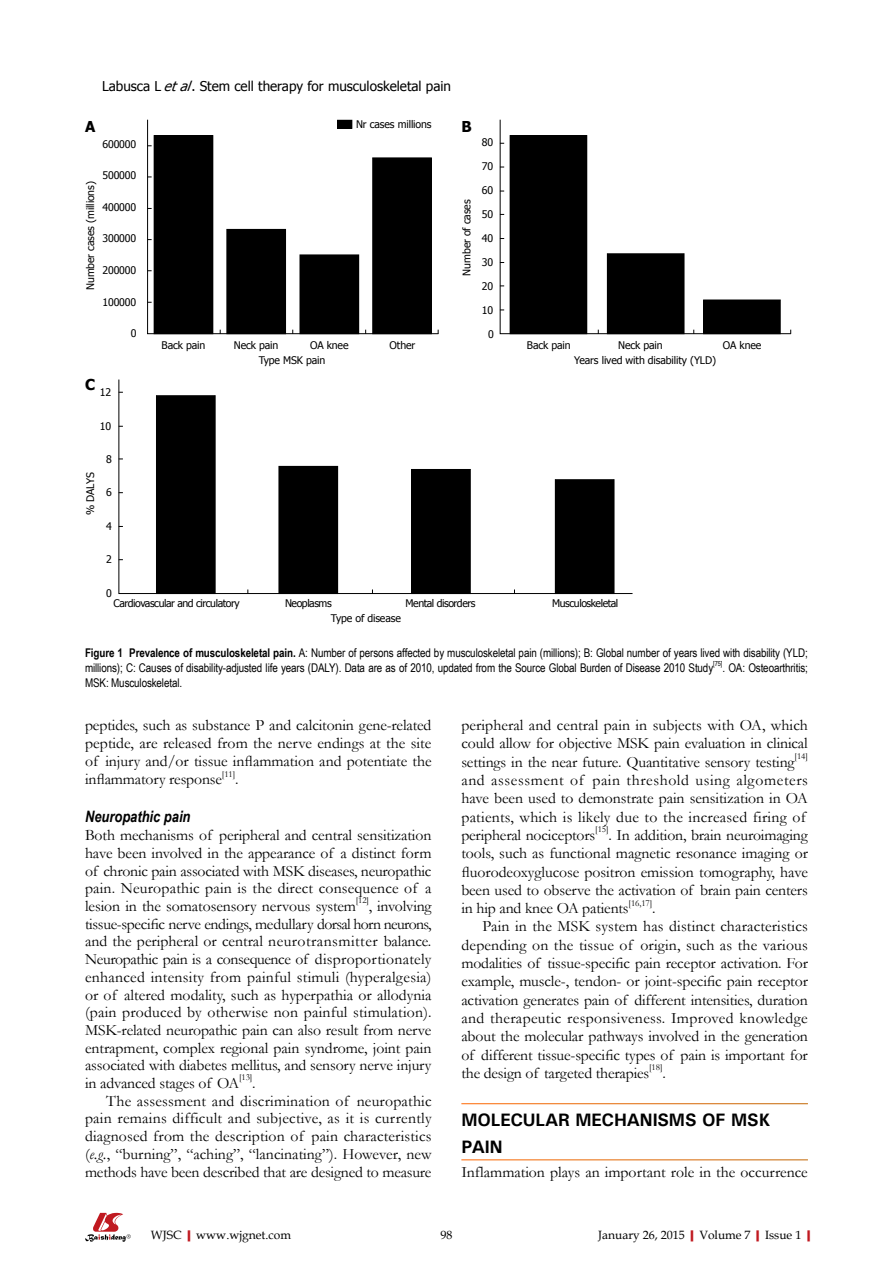
<style>
.page{position:relative;width:893px;height:1263px;background:#fff}
.page>*{position:absolute;margin:0;border:0;box-sizing:border-box;transform-origin:0 0}
.t1{font:700 18px/27px "Univers";letter-spacing:-.01em;color:#000}
.t2{font:15.75px/17.7px "Garamond";letter-spacing:-.005em;color:#000;text-align:justify}
.t3{font:15.75px/18.3px "Garamond";letter-spacing:.015em;color:#000}
.t4{font:15.75px "Garamond";letter-spacing:.02em;color:#000}
.t5{font:italic 700 15.75px "Arial Narrow";color:#000}
.t6{font:700 15px "Tahoma";color:#000}
.t7{font:13.5px "Tahoma";color:#000}
.t8{font:12px/15px "Arial Narrow";letter-spacing:-.01em;color:#000}
.t9{font:12px "Book Antiqua";color:#000}
.t10{font:10.5px "Tahoma";letter-spacing:-.01em;color:#000}
.t11{font:10.5px "Tahoma";letter-spacing:-.04em;color:#000}
.t12{font:9.15px "Garamond";letter-spacing:-.01em;color:#000}
.t13{font:7.05px "Arial Narrow";color:#000}
.s1{font-style:italic}
.s2{font-weight:700}
.s3{font-weight:700;color:#c01920}
</style>
<div class="page">
<svg style="left:85px;top:1213px;width:46px;height:29px"></svg>
<svg style="left:147px;top:119px;width:292px;height:215px"></svg>
<div style="left:154px;top:136px;width:59px;height:198px;background:#000"></div>
<div style="left:227px;top:229px;width:59px;height:105px;background:#000"></div>
<div style="left:300px;top:255px;width:59px;height:79px;background:#000"></div>
<div style="left:373px;top:158px;width:58px;height:176px;background:#000"></div>
<div style="left:372px;top:158px;width:60px;height:176px;border:1px solid #000"></div>
<svg style="left:500px;top:119px;width:291px;height:215px"></svg>
<svg style="left:118px;top:379px;width:515px;height:215px"></svg>
<div style="left:156px;top:396px;width:59px;height:197px;background:#000"></div>
<div style="left:156px;top:395px;width:59px;height:199px;border:1px solid #000"></div>
<div style="left:279px;top:466px;width:59px;height:127px;background:#000"></div>
<div style="left:412px;top:469px;width:58px;height:124px;background:#000"></div>
<div style="left:411px;top:469px;width:59px;height:125px;border:1px solid #000"></div>
<div style="left:555px;top:480px;width:59px;height:113px;background:#000"></div>
<div style="left:555px;top:479px;width:59px;height:115px;border:1px solid #000"></div>
<div style="left:338px;top:120px;width:14px;height:8px;background:#000"></div>
<div style="left:337px;top:120px;width:15px;height:9px;border:1px solid #000"></div>
<p class="t7" style="left:102px;top:77px;width:350px">Labusca L <span class="s1">etal</span>. Stem cell therapy for musculoskeletal pain</p>
<p class="t10" style="left:356px;top:117px;width:77px">Nr cases millions</p>
<p class="t6" style="left:85px;top:116px;width:12px">A</p>
<p class="t6" style="left:461px;top:116px;width:12px">B</p>
<p class="t10" style="left:102px;top:137px;width:35px">600000</p>
<p class="t10" style="left:102px;top:169px;width:35px">500000</p>
<p class="t10" style="left:102px;top:200px;width:35px">400000</p>
<p class="t10" style="left:102px;top:232px;width:35px">300000</p>
<p class="t10" style="left:102px;top:263px;width:35px">200000</p>
<p class="t10" style="left:102px;top:295px;width:35px">100000</p>
<p class="t10" style="left:131px;top:326px;width:7px">0</p>
<p class="t10" style="left:83px;top:290px;width:110px;rotate:-90deg">Number cases (millions)</p>
<p class="t6" style="left:85px;top:374px;width:12px">C</p>
<p class="t10" style="left:100px;top:385px;width:13px">12</p>
<p class="t10" style="left:100px;top:419px;width:13px">10</p>
<p class="t10" style="left:106px;top:452px;width:7px">8</p>
<p class="t10" style="left:106px;top:485px;width:7px">6</p>
<p class="t10" style="left:106px;top:519px;width:7px">4</p>
<p class="t10" style="left:106px;top:552px;width:7px">2</p>
<p class="t10" style="left:106px;top:586px;width:7px">0</p>
<p class="t10" style="left:83px;top:515px;width:44px;rotate:-90deg">% DALYS</p>
<p class="t10" style="left:162px;top:338px;width:45px">Back pain</p>
<p class="t10" style="left:234px;top:338px;width:46px">Neck pain</p>
<p class="t10" style="left:310px;top:338px;width:40px">OA knee</p>
<p class="t10" style="left:390px;top:338px;width:27px">Other</p>
<p class="t10" style="left:259px;top:353px;width:68px">Type MSK pain</p>
<p class="t10" style="left:460px;top:276px;width:78px;rotate:-90deg">Number of cases</p>
<p class="t10" style="left:482px;top:135px;width:13px">80</p>
<p class="t10" style="left:482px;top:159px;width:13px">70</p>
<p class="t10" style="left:482px;top:183px;width:13px">60</p>
<p class="t10" style="left:482px;top:207px;width:13px">50</p>
<p class="t10" style="left:482px;top:231px;width:13px">40</p>
<p class="t10" style="left:482px;top:255px;width:13px">30</p>
<p class="t10" style="left:482px;top:279px;width:13px">20</p>
<p class="t10" style="left:482px;top:303px;width:13px">10</p>
<p class="t10" style="left:488px;top:327px;width:7px">0</p>
<p class="t10" style="left:527px;top:338px;width:45px">Back pain</p>
<p class="t10" style="left:618px;top:338px;width:46px">Neck pain</p>
<p class="t10" style="left:723px;top:338px;width:40px">OA knee</p>
<p class="t10" style="left:574px;top:353px;width:143px">Years lived with disability (YLD)</p>
<p class="t11" style="left:114px;top:596px;width:128px">Cardiovascular and circulatory</p>
<p class="t11" style="left:285px;top:596px;width:48px">Neoplasms</p>
<p class="t11" style="left:406px;top:596px;width:71px">Mental disorders</p>
<p class="t11" style="left:552px;top:596px;width:68px">Musculoskeletal</p>
<p class="t10" style="left:331px;top:611px;width:71px">Type of disease</p>
<p class="t8" style="left:85px;top:644px;width:724px"><span class="s2">Figure 1 Prevalence of musculoskeletal pain.</span> A: Number of persons affected by musculoskeletal pain (millions); B: Global number of years lived with disability (YLD; millions); C: Causes of disability-adjusted life years (DALY). Data are as of 2010, updated from the Source Global Burden of Disease 2010 Study</p>
<p class="t13" style="left:713px;top:658px;width:11px">[75]</p>
<p class="t8" style="left:722px;top:659px;width:87px">. OA: Osteoarthritis;</p>
<p class="t8" style="left:85px;top:674px;width:99px">MSK: Musculoskeletal.</p>
<p class="t2" style="left:85px;top:716px;width:348px">peptides, such as substance P and calcitonin gene-related peptide, are released from the nerve endings at the site of injury and/or tissue inflammation and potentiate the inflammatory response</p>
<p class="t12" style="left:222px;top:767px;width:15px">[11]</p>
<p class="t2" style="left:235px;top:770px;width:5px">.</p>
<p class="t5" style="left:85px;top:804px;width:107px">Neuropathic pain</p>
<p class="t2" style="left:85px;top:825px;width:348px">Both mechanisms of peripheral and central sensitization have been involved in the appearance of a distinct form of chronic pain associated with MSK diseases, neuropathic pain. Neuropathic pain is the direct consequence of a lesion in the somatosensory nervous system</p>
<p class="t12" style="left:356px;top:894px;width:15px">[12]</p>
<p class="t2" style="left:85px;top:897px;width:348px;text-indent:284px">, involving tissue-specific nerve endings, medullary dorsal horn neurons, and the peripheral or central neurotransmitter balance.<br>Neuropathic pain is a consequence of disproportionately enhanced intensity from painful stimuli (hyperalgesia) or of altered modality, such as hyperpathia or allodynia (pain produced by otherwise non painful stimulation).<br>MSK-related neuropathic pain can also result from nerve entrapment, complex regional pain syndrome, joint pain associated with diabetes mellitus, and sensory nerve injury in advanced stages of OA</p>
<p class="t12" style="left:239px;top:1071px;width:15px">[13]</p>
<p class="t2" style="left:252px;top:1074px;width:5px">.</p>
<p class="t3" style="left:106px;top:1091px;width:327px">The assessment and discrimination of neuropathic</p>
<p class="t3" style="left:85px;top:1109px;width:348px">pain remains difficult and subjective, as it is currently</p>
<p class="t2" style="left:85px;top:1127px;width:348px">diagnosed from the description of pain characteristics</p>
<p class="t2" style="left:85px;top:1144px;width:348px">(<span class="s1">e.g.</span>, “burning”, “aching”, “lancinating”). However, new</p>
<p class="t2" style="left:85px;top:1162px;width:348px">methods have been described that are designed to measure</p>
<p class="t2" style="left:461px;top:715px;width:348px;line-height:18.3px">peripheral and central pain in subjects with OA, which could allow for objective MSK pain evaluation in clinical settings in the near future. Quantitative sensory testing</p>
<p class="t12" style="left:795px;top:750px;width:15px">[14]</p>
<p class="t3" style="left:461px;top:770px;width:348px">and assessment of pain threshold using algometers have been used to demonstrate pain sensitization in OA patients, which is likely due to the increased firing of peripheral nociceptors</p>
<p class="t12" style="left:595px;top:823px;width:15px">[15]</p>
<p class="t2" style="left:461px;top:825px;width:348px;line-height:18.3px;text-indent:147px">. In addition, brain neuroimaging tools, such as functional magnetic resonance imaging or fluorodeoxyglucose positron emission tomography, have been used to observe the activation of brain pain centers in hip and knee OA patients</p>
<p class="t12" style="left:629px;top:896px;width:25px">[16,17]</p>
<p class="t2" style="left:652px;top:899px;width:5px">.</p>
<p class="t2" style="left:483px;top:917px;width:327px">Pain in the MSK system has distinct characteristics</p>
<p class="t2" style="left:461px;top:935px;width:348px">depending on the tissue of origin, such as the various</p>
<p class="t2" style="left:461px;top:954px;width:348px">modalities of tissue-specific pain receptor activation. For</p>
<p class="t2" style="left:461px;top:972px;width:348px">example, muscle-, tendon- or joint-specific pain receptor</p>
<p class="t2" style="left:461px;top:990px;width:348px">activation generates pain of different intensities, duration</p>
<p class="t4" style="left:461px;top:1007px;width:348px">and therapeutic responsiveness. Improved knowledge</p>
<p class="t2" style="left:461px;top:1027px;width:348px">about the molecular pathways involved in the generation</p>
<p class="t2" style="left:461px;top:1045px;width:348px">of different tissue-specific types of pain is important for</p>
<p class="t2" style="left:461px;top:1063px;width:189px">the design of targeted therapies</p>
<p class="t12" style="left:649px;top:1061px;width:15px">[18]</p>
<p class="t2" style="left:662px;top:1063px;width:5px">.</p>
<p class="t1" style="left:461px;top:1105px;width:311px">MOLECULAR MECHANISMS OF MSK<br>PAIN</p>
<p class="t2" style="left:461px;top:1163px;width:348px">Inflammation plays an important role in the occurrence</p>
<p class="t9" style="left:151px;top:1226px;width:141px">WJSC<span class="s3">|</span>www.wjgnet.com</p>
<p class="t9" style="left:440px;top:1226px;width:13px">98</p>
<p class="t9" style="left:598px;top:1226px;width:219px">January 26, 2015<span class="s3">|</span>Volume 7<span class="s3">|</span>Issue 1<span class="s3">|</span></p>
</div>
